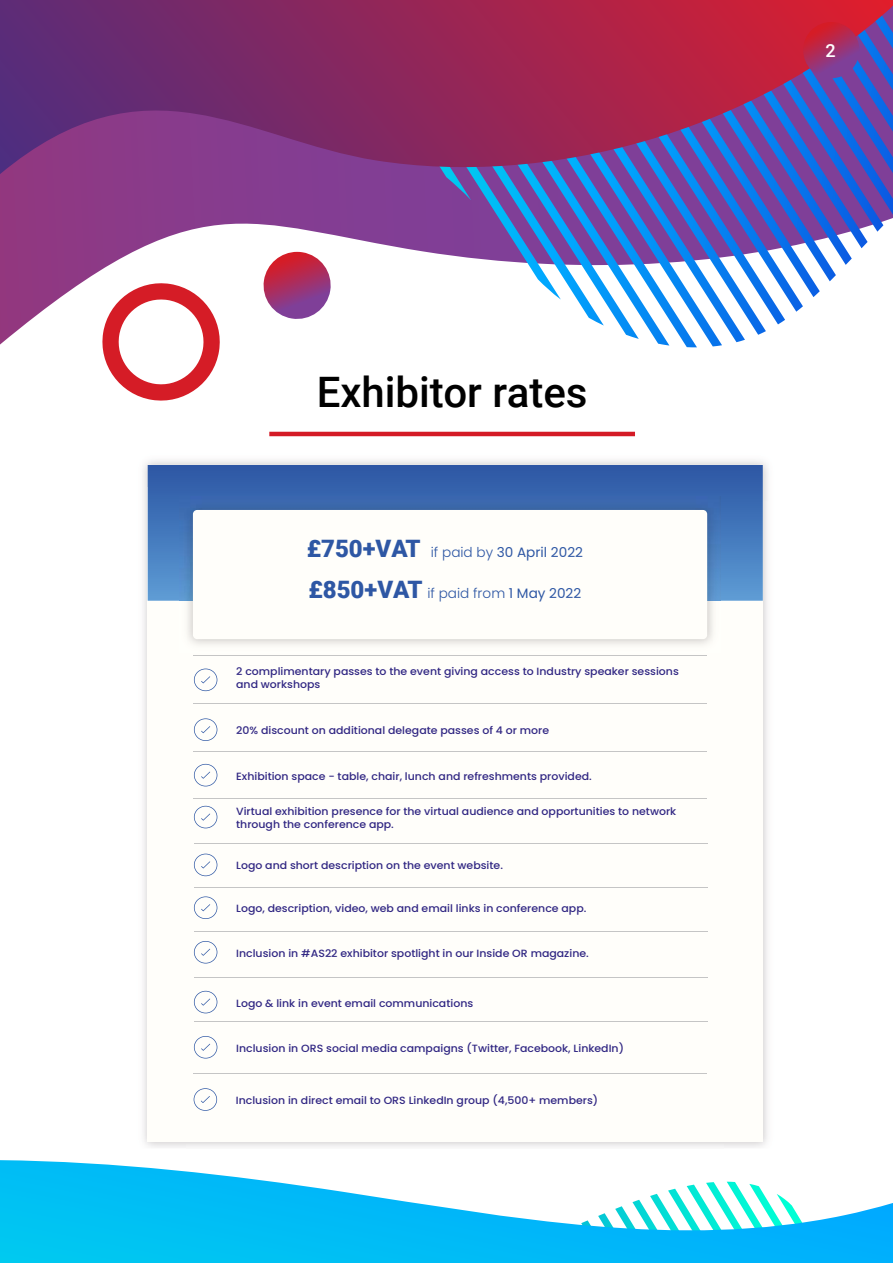
<style>
.page{position:relative;width:893px;height:1263px;background:#fff}
.page>*{position:absolute;margin:0;border:0;box-sizing:border-box;transform-origin:0 0}
.t1{font:500 42px "Roboto";color:#000}
.t2{font:500 18px "Roboto";color:#fff}
.t3{font:13.65px "Poppins";color:#2e57a4}
.t4{font:300 13.65px "Poppins";color:#2e57a4}
.t5{font:500 10.5px/12.6px "Poppins";color:#312783;scale:1.04 1}
.s1{font-family:"Roboto";font-weight:900;font-size:24px}
.s2{font-weight:300}
.s3{font-weight:400}
</style>
<div class="page">
<svg style="left:0;top:1160px;width:893px;height:103px"></svg>
<svg style="left:0;top:187px;width:862px;height:158px"></svg>
<svg style="left:360px;top:187px;width:26px;height:112px"></svg>
<svg style="left:386px;top:187px;width:27px;height:139px"></svg>
<svg style="left:413px;top:187px;width:26px;height:152px"></svg>
<svg style="left:439px;top:187px;width:27px;height:158px"></svg>
<svg style="left:466px;top:187px;width:231px;height:160px"></svg>
<svg style="left:492px;top:187px;width:230px;height:159px"></svg>
<svg style="left:518px;top:187px;width:227px;height:155px"></svg>
<svg style="left:545px;top:187px;width:221px;height:148px"></svg>
<svg style="left:571px;top:187px;width:214px;height:137px"></svg>
<svg style="left:598px;top:187px;width:205px;height:125px"></svg>
<svg style="left:624px;top:187px;width:196px;height:110px"></svg>
<svg style="left:650px;top:187px;width:186px;height:94px"></svg>
<svg style="left:677px;top:187px;width:175px;height:78px"></svg>
<svg style="left:703px;top:187px;width:190px;height:61px;background:#5f63bf"></svg>
<svg style="left:0;top:0;width:893px;height:187px;background:#823272"></svg>
<svg style="left:98px;top:279px;width:126px;height:122px"></svg>
<svg style="left:261px;top:252px;width:72px;height:69px"></svg>
<svg style="left:803px;top:22px;width:56px;height:56px;background:#a52f64"></svg>
<hr style="left:269px;top:432px;width:366px;height:4px;background:#d41b26">
<img style="left:143px;top:460px;width:625px;height:41px">
<img style="left:143px;top:501px;width:44px;height:647px">
<div style="left:148px;top:488px;width:615px;height:654px;background:#fffefa"></div>
<svg style="left:148px;top:465px;width:615px;height:136px;background:#3968b0"></svg>
<img style="left:179px;top:496px;width:542px;height:148px">
<div style="left:193px;top:510px;width:514px;height:129px;background:#fffefa;border-radius:4px"></div>
<hr style="left:193px;top:655px;width:514px;height:1px;background:#c5c5c5">
<svg style="left:194px;top:668px;width:23px;height:23px"></svg>
<hr style="left:193px;top:703px;width:514px;height:1px;background:#c5c5c5">
<svg style="left:194px;top:718px;width:23px;height:23px"></svg>
<svg style="left:194px;top:854px;width:23px;height:22px"></svg>
<hr style="left:193px;top:752px;width:514px;height:1px;background:#c5c5c5">
<svg style="left:194px;top:764px;width:23px;height:22px"></svg>
<hr style="left:193px;top:798px;width:514px;height:1px;background:#c5c5c5">
<svg style="left:194px;top:806px;width:23px;height:22px"></svg>
<hr style="left:194px;top:843px;width:513px;height:1px;background:#c5c5c5">
<svg style="left:194px;top:896px;width:23px;height:23px"></svg>
<hr style="left:194px;top:888px;width:513px;height:1px;background:#c5c5c5">
<svg style="left:194px;top:941px;width:23px;height:22px"></svg>
<hr style="left:194px;top:931px;width:513px;height:1px;background:#c5c5c5">
<svg style="left:194px;top:991px;width:23px;height:22px"></svg>
<hr style="left:194px;top:978px;width:513px;height:1px;background:#c5c5c5">
<svg style="left:194px;top:1036px;width:23px;height:22px"></svg>
<hr style="left:194px;top:1021px;width:513px;height:1px;background:#c5c5c5">
<svg style="left:194px;top:1088px;width:23px;height:23px"></svg>
<hr style="left:194px;top:1073px;width:513px;height:1px;background:#c5c5c5">
<h1 class="t1" style="left:317px;top:362px;width:272px">Exhibitor rates</h1>
<h3 class="t3" style="left:307px;top:544px;width:278px"><span class="s1">£750+VAT</span> <span class="s2">if paid by</span> 30 April 2022</h3>
<h3 class="t4" style="left:308px;top:585px;width:274px"><span class="s1">£850+VAT</span> if paid from <span class="s3">1 May 2022</span></h3>
<p class="t5" style="left:236px;top:665px;width:427px">2 complimentary passes to the event giving access to Industry speaker sessions and workshops</p>
<p class="t5" style="left:236px;top:724px;width:302px">20% discount on additional delegate passes of 4 or more</p>
<p class="t5" style="left:236px;top:770px;width:343px">Exhibition space - table, chair, lunch and refreshments provided.</p>
<p class="t5" style="left:236px;top:805px;width:425px">Virtual exhibition presence for the virtual audience and opportunities to network through the conference app.</p>
<p class="t5" style="left:236px;top:859px;width:258px">Logo and short description on the event website.</p>
<p class="t5" style="left:236px;top:902px;width:338px">Logo, description, video, web and email links in conference app.</p>
<p class="t5" style="left:236px;top:947px;width:341px">Inclusion in #AS22 exhibitor spotlight in our Inside OR magazine.</p>
<p class="t5" style="left:236px;top:997px;width:229px">Logo &amp; link in event email communications</p>
<p class="t5" style="left:236px;top:1042px;width:374px">Inclusion in ORS social media campaigns (Twitter, Facebook, LinkedIn)</p>
<p class="t5" style="left:236px;top:1094px;width:350px">Inclusion in direct email to ORS LinkedIn group (4,500+ members)</p>
<h2 class="t2" style="left:826px;top:38px;width:12px">2</h2>
</div>
